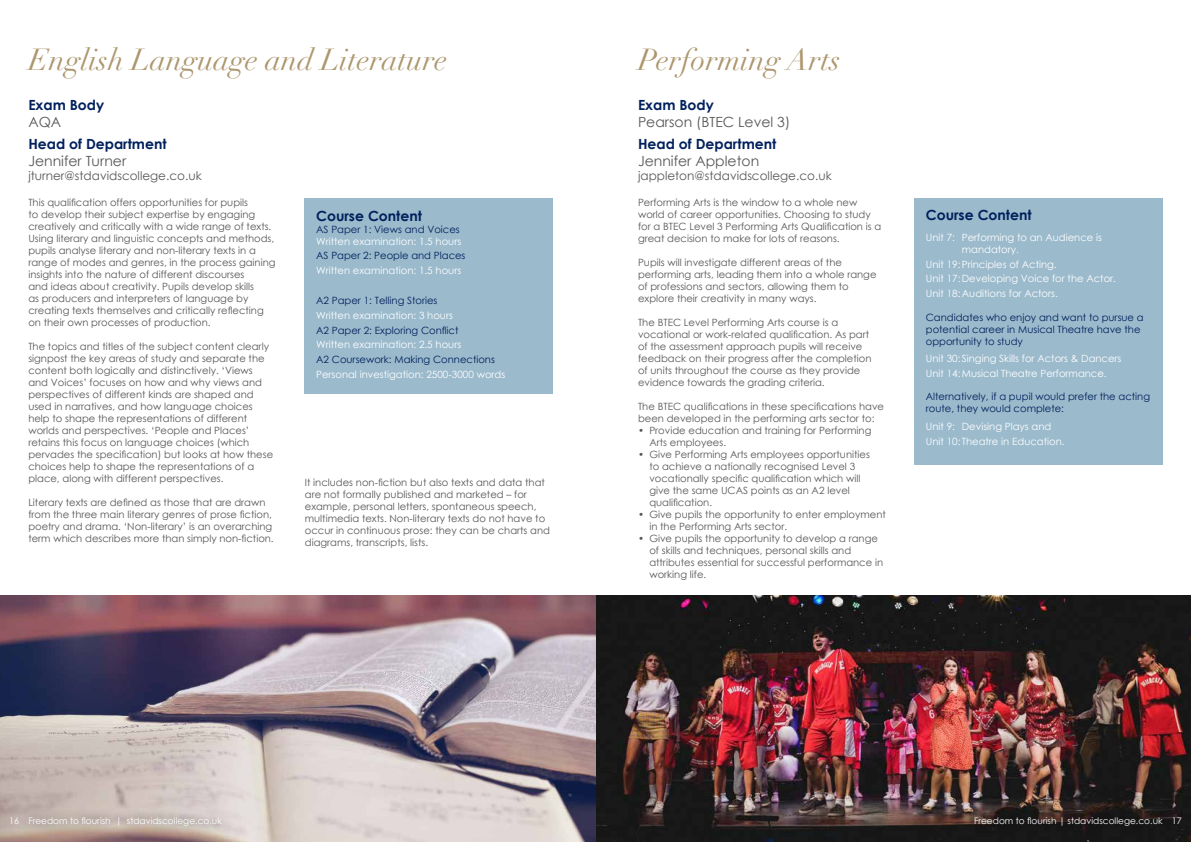
<style>
.page{position:relative;width:1191px;height:842px;background:#fff}
.page>*{position:absolute;margin:0;border:0;box-sizing:border-box;transform-origin:0 0}
.t1{font:italic 30px "Didot LT Pro";color:#ad976e}
.t2{font:700 14px "Century Gothic";color:#00205c}
.t3{font:14px "Century Gothic";color:#575756}
.t4{font:12px "Century Gothic";color:#575756}
.t5{font:10px/12px "Century Gothic";color:#575756}
.t6{font:10px/14.8px "Century Gothic";color:#fff}
.t7{font:10px/12px "Century Gothic";color:#00205c}
.t8{font:9px "Century Gothic";color:#fff}
</style>
<div class="page">
<img style="left:0;top:595px;width:1191px;height:247px">
<div style="left:914px;top:198px;width:248px;height:267px;background:#9bbacc"></div>
<div style="left:305px;top:199px;width:248px;height:195px;background:#9bbacc"></div>
<div style="left:965px;top:809px;width:205px;height:26px;background:#000;opacity:.75"></div>
<div style="left:17px;top:806px;width:215px;height:31px;background:#000;opacity:.75"></div>
<h1 class="t1" style="left:28px;top:41px;width:420px">English Language and Literature</h1>
<h1 class="t1" style="left:638px;top:41px;width:204px">Performing Arts</h1>
<h2 class="t2" style="left:28px;top:94px;width:77px">Exam Body</h2>
<h2 class="t3" style="left:28px;top:112px;width:34px">AQA</h2>
<h2 class="t2" style="left:28px;top:133px;width:140px">Head of Department</h2>
<h2 class="t3" style="left:28px;top:151px;width:99px">Jennifer Turner</h2>
<p class="t4" style="left:28px;top:167px;width:175px">jturner@stdavidscollege.co.uk</p>
<h2 class="t2" style="left:638px;top:94px;width:77px">Exam Body</h2>
<h2 class="t3" style="left:638px;top:112px;width:154px">Pearson (BTEC Level 3)</h2>
<h2 class="t2" style="left:638px;top:133px;width:140px">Head of Department</h2>
<h2 class="t3" style="left:638px;top:151px;width:123px">Jennifer Appleton</h2>
<p class="t4" style="left:638px;top:167px;width:195px">jappleton@stdavidscollege.co.uk</p>
<p class="t5" style="left:28px;top:196px;width:249px">This qualification offers opportunities for pupils<br>to develop their subject expertise by engaging creatively and critically with a wide range of texts.<br>Using literary and linguistic concepts and methods, pupils analyse literary and non-literary texts in a range of modes and genres, in the process gaining insights into the nature of different discourses<br>and ideas about creativity. Pupils develop skills<br>as producers and interpreters of language by creating texts themselves and critically reflecting on their own processes of production.</p>
<p class="t5" style="left:28px;top:340px;width:246px">The topics and titles of the subject content clearly signpost the key areas of study and separate the content both logically and distinctively. ‘Views and Voices’ focuses on how and why views and perspectives of different kinds are shaped and used in narratives, and how language choices help to shape the representations of different worlds and perspectives. ‘People and Places’ retains this focus on language choices (which pervades the specification) but looks at how these choices help to shape the representations of a place, along with different perspectives.</p>
<p class="t5" style="left:28px;top:496px;width:247px">Literary texts are defined as those that are drawn from the three main literary genres of prose fiction, poetry and drama. ‘Non-literary’ is an overarching term which describes more than simply non-fiction.</p>
<h2 class="t2" style="left:316px;top:205px;width:107px">Course Content</h2>
<p class="t7" style="left:316px;top:223px;width:145px">AS Paper 1: Views and Voices</p>
<p class="t6" style="left:316px;top:233px;width:147px">Written examination: 1.5 hours</p>
<p class="t7" style="left:316px;top:250px;width:151px">AS Paper 2: People and Places</p>
<p class="t6" style="left:316px;top:263px;width:147px">Written examination: 1.5 hours</p>
<p class="t7" style="left:316px;top:294px;width:123px">A2 Paper 1: Telling Stories</p>
<p class="t6" style="left:316px;top:307px;width:138px">Written examination: 3 hours</p>
<p class="t7" style="left:316px;top:324px;width:144px">A2 Paper 2: Exploring Conflict</p>
<p class="t6" style="left:316px;top:337px;width:147px">Written examination: 2.5 hours</p>
<p class="t7" style="left:316px;top:353px;width:180px">A2 Coursework: Making Connections</p>
<p class="t6" style="left:316px;top:367px;width:191px">Personal investigation: 2500-3000 words</p>
<p class="t5" style="left:305px;top:476px;width:247px">It includes non-fiction but also texts and data that are not formally published and marketed – for example, personal letters, spontaneous speech, multimedia texts. Non-literary texts do not have to occur in continuous prose: they can be charts and diagrams, transcripts, lists.</p>
<p class="t5" style="left:638px;top:196px;width:245px">Performing Arts is the window to a whole new world of career opportunities. Choosing to study for a BTEC Level 3 Performing Arts Qualification is a great decision to make for lots of reasons.</p>
<p class="t5" style="left:638px;top:256px;width:240px">Pupils will investigate different areas of the performing arts, leading them into a whole range of professions and sectors, allowing them to explore their creativity in many ways.</p>
<p class="t5" style="left:638px;top:316px;width:235px">The BTEC Level Performing Arts course is a vocational or work-related qualification. As part of the assessment approach pupils will receive feedback on their progress after the completion of units throughout the course as they provide evidence towards the grading criteria.</p>
<p class="t5" style="left:638px;top:400px;width:247px">The BTEC qualifications in these specifications have been developed in the performing arts sector to:</p>
<p class="t5" style="left:649px;top:424px;width:223px;text-indent:-11px">• Provide education and training for Performing<br>Arts employees.</p>
<p class="t5" style="left:649px;top:448px;width:222px;text-indent:-11px">• Give Performing Arts employees opportunities to achieve a nationally recognised Level 3 vocationally specific qualification which will give the same UCAS points as an A2 level qualification.</p>
<p class="t5" style="left:649px;top:508px;width:238px;text-indent:-11px">• Give pupils the opportunity to enter employment in the Performing Arts sector.</p>
<p class="t5" style="left:649px;top:532px;width:235px;text-indent:-11px">• Give pupils the opportunity to develop a range of skills and techniques, personal skills and attributes essential for successful performance in working life.</p>
<h2 class="t2" style="left:926px;top:205px;width:107px">Course Content</h2>
<p class="t6" style="left:962px;top:231px;width:142px;line-height:12px;text-indent:-36px">Unit 7: Performing to an Audience is mandatory.</p>
<p class="t6" style="left:926px;top:256px;width:192px">Unit 19:Principles of Acting.<br>Unit 17:Developing Voice for the Actor.<br>Unit 18:Auditions for Actors.</p>
<p class="t7" style="left:926px;top:311px;width:219px">Candidates who enjoy and want to pursue a potential career in Musical Theatre have the opportunity to study</p>
<p class="t6" style="left:926px;top:351px;width:197px">Unit 30: Singing Skills for Actors &amp; Dancers<br>Unit 14:Musical Theatre Performance.</p>
<p class="t7" style="left:926px;top:391px;width:226px">Alternatively, if a pupil would prefer the acting route, they would complete:</p>
<p class="t6" style="left:926px;top:419px;width:140px">Unit 9: Devising Plays and<br>Unit 10: Theatre in Education.</p>
<p class="t8" style="left:9px;top:814px;width:214px">16 Freedom to flourish | stdavidscollege.co.uk</p>
<p class="t8" style="left:974px;top:814px;width:209px">Freedom to flourish | stdavidscollege.co.uk 17</p>
</div>
